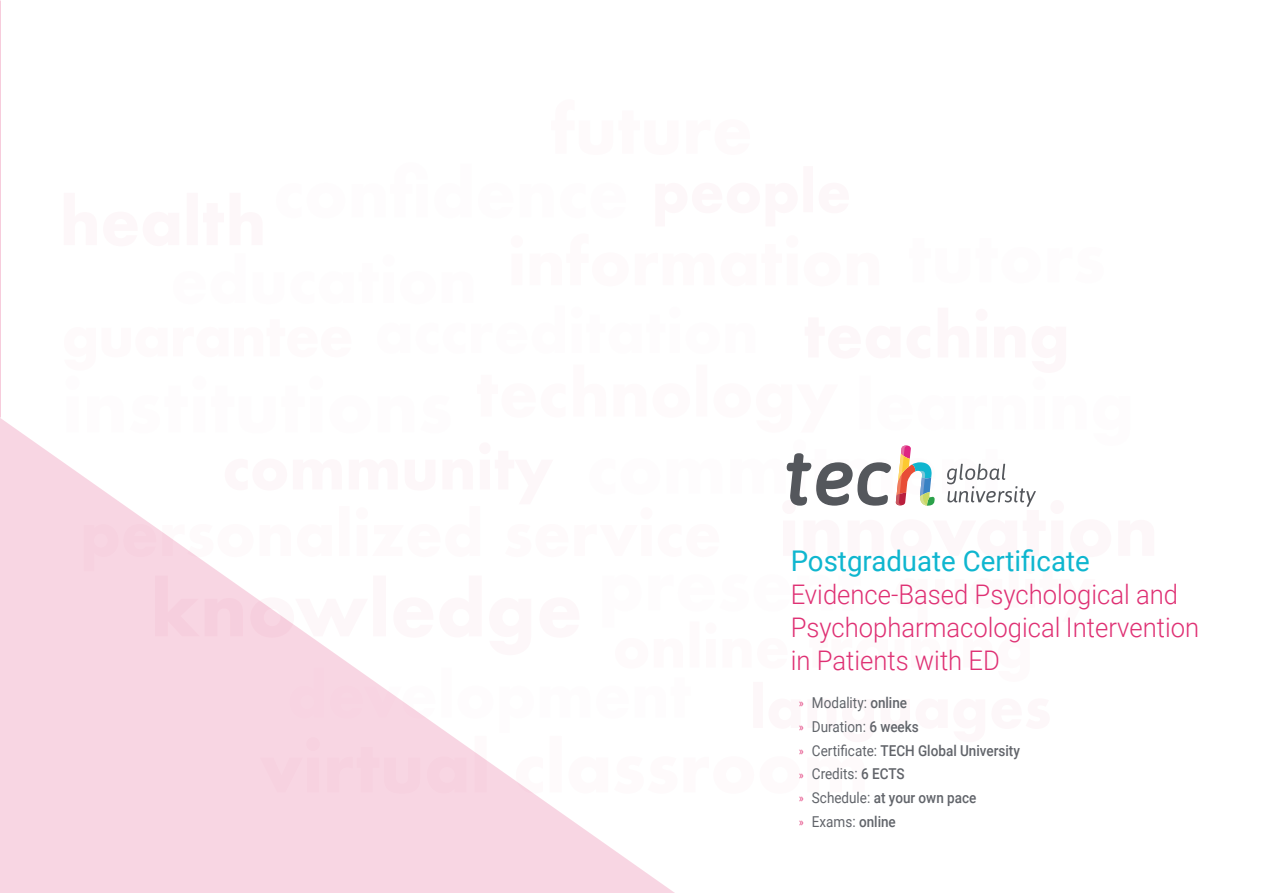
<style>
.page{position:relative;width:1263px;height:893px;background:#fff}
.page>*{position:absolute;margin:0;border:0;box-sizing:border-box;transform-origin:0 0}
.t1{font:28.5px "Roboto";color:#0fb6cf}
.t2{font:300 27px/33px "Roboto";color:#df3174;scale:.95 1}
.t3{font:500 15px/23.7px "Roboto";color:#61646a;scale:.9 1}
.s1{font-family:"Myriad Pro";font-weight:400;font-size:12px;color:#e03073}
.s2{font-weight:400}
</style>
<div class="page">
<svg style="left:0;top:418px;width:675px;height:475px;background:#f8d9e5"></svg>
<svg style="left:64px;top:418px;width:972px;height:376px"></svg>
<h1 class="t1" style="left:791px;top:541px;width:301px">Postgraduate Certificate</h1>
<h2 class="t2" style="left:791px;top:577px;width:431px">Evidence-Based Psychological and<br>Psychopharmacological Intervention in Patients with ED</h2>
<p class="t3" style="left:799px;top:690px;width:247px"><span class="s1">»</span> <span class="s2">Modality:</span> online<br><span class="s1">»</span> <span class="s2">Duration:</span> 6 weeks<br><span class="s1">»</span> <span class="s2">Certificate:</span> TECH Global University <span class="s1">»</span> <span class="s2">Credits:</span> 6 ECTS<br><span class="s1">»</span> <span class="s2">Schedule:</span> at your own pace<br><span class="s1">»</span> <span class="s2">Exams:</span> online</p>
</div>
